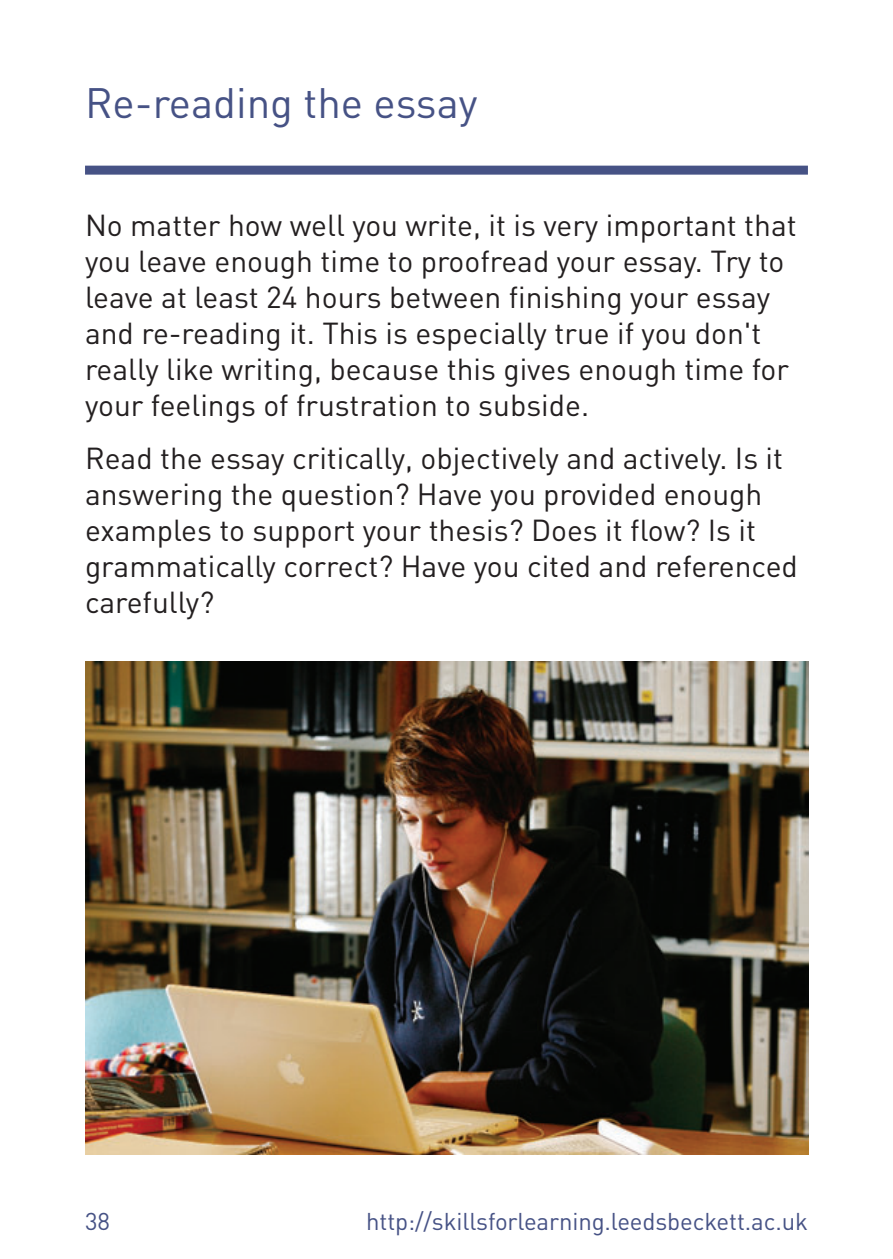
<style>
.page{position:relative;width:893px;height:1259px;background:#fff}
.page>*{position:absolute;margin:0;border:0;box-sizing:border-box;transform-origin:0 0}
.t1{font:42px "DIN";color:#465285}
.t2{font:30px/36px "DIN";color:#231f20}
.t3{font:24px "DIN";letter-spacing:-.005em;color:#465285}
</style>
<div class="page">
<img style="left:85px;top:165px;width:724px;height:990px">
<h1 class="t1" style="left:85px;top:78px;width:394px">Re-reading the essay</h1>
<p class="t2" style="left:85px;top:207px;width:713px">No matter how well you write, it is very important that you leave enough time to proofread your essay. Try to leave at least 24 hours between finishing your essay and re-reading it. This is especially true if you don't really like writing, because this gives enough time for your feelings of frustration to subside.</p>
<p class="t2" style="left:85px;top:440px;width:714px">Read the essay critically, objectively and actively. Is it answering the question? Have you provided enough examples to support your thesis? Does it flow? Is it grammatically correct? Have you cited and referenced carefully?</p>
<p class="t3" style="left:85px;top:1207px;width:27px">38</p>
<p class="t3" style="left:366px;top:1207px;width:443px">http://skillsforlearning.leedsbeckett.ac.uk</p>
</div>
